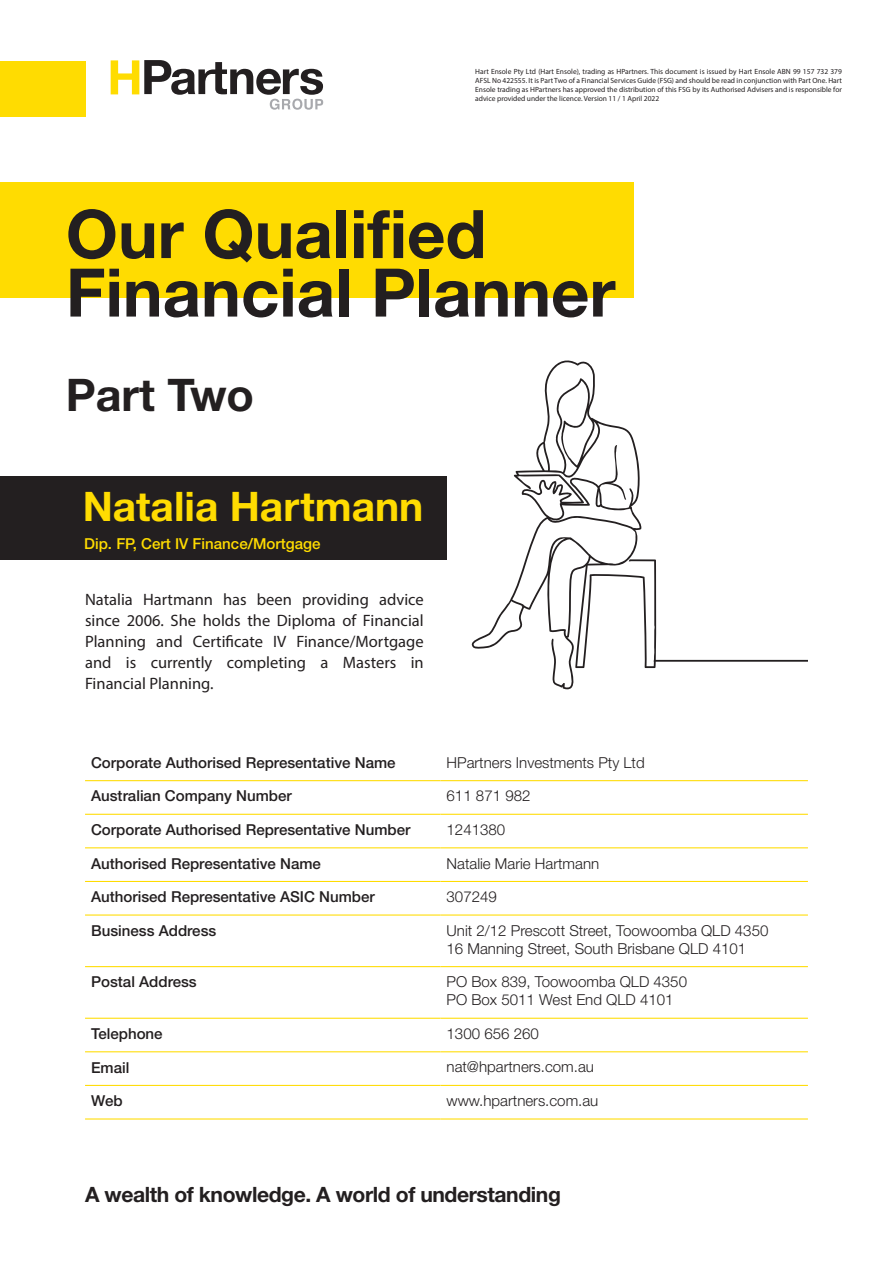
<style>
.page{position:relative;width:893px;height:1263px;background:#fff}
.page>*{position:absolute;margin:0;border:0;box-sizing:border-box;transform-origin:0 0}
.t1{font:700 67.05px/58.5px "Helvetica Neue";color:#231f20}
.t2{font:700 45px "Helvetica Neue";color:#231f20}
.t3{font:700 40.8px "Helvetica Neue";color:#ffdc01}
.t4{font:700 21.15px "Helvetica Neue";letter-spacing:-.02em;color:#231f20}
.t5{font:16.5px/21px "Myriad Pro";color:#231f20;text-align:justify}
.TABLE_BODY{font:300 15.15px/18.1px "Helvetica Neue";color:#231f20}
.BODY_COPY{font:500 15.15px "Helvetica Neue";color:#231f20}
.t6{font:500 15.15px "Helvetica Neue";color:#ffdc01}
.t7{font:7.5px/9px "Myriad Pro";color:#231f20;text-align:justify}
.s1{color:#fff}
</style>
<div class="page">
<div style="left:0;top:61px;width:85px;height:56px;background:#ffdc01"></div>
<svg style="left:111px;top:60px;width:212px;height:50px"></svg>
<hr style="left:85px;top:780px;width:356px;height:1px;background:#ffdc01">
<hr style="left:441px;top:780px;width:367px;height:1px;background:#ffdc01">
<hr style="left:85px;top:814px;width:356px;height:1px;background:#ffdc01">
<hr style="left:441px;top:814px;width:367px;height:1px;background:#ffdc01">
<hr style="left:85px;top:847px;width:356px;height:1px;background:#ffdc01">
<hr style="left:441px;top:847px;width:367px;height:1px;background:#ffdc01">
<hr style="left:85px;top:881px;width:356px;height:1px;background:#ffdc01">
<hr style="left:441px;top:881px;width:367px;height:1px;background:#ffdc01">
<hr style="left:85px;top:914px;width:356px;height:1px;background:#ffdc01">
<hr style="left:441px;top:914px;width:367px;height:1px;background:#ffdc01">
<hr style="left:85px;top:966px;width:356px;height:1px;background:#ffdc01">
<hr style="left:441px;top:966px;width:367px;height:1px;background:#ffdc01">
<hr style="left:85px;top:1018px;width:356px;height:1px;background:#ffdc01">
<hr style="left:441px;top:1018px;width:367px;height:1px;background:#ffdc01">
<hr style="left:85px;top:1051px;width:356px;height:1px;background:#ffdc01">
<hr style="left:441px;top:1051px;width:367px;height:1px;background:#ffdc01">
<hr style="left:85px;top:1085px;width:356px;height:1px;background:#ffdc01">
<hr style="left:441px;top:1085px;width:367px;height:1px;background:#ffdc01">
<hr style="left:85px;top:1118px;width:356px;height:1px;background:#ffdc01">
<hr style="left:441px;top:1118px;width:367px;height:1px;background:#ffdc01">
<div style="left:0;top:476px;width:446px;height:84px;background:#231f20"></div>
<svg style="left:472px;top:360px;width:336px;height:329px"></svg>
<div style="left:0;top:182px;width:634px;height:115px;background:#ffdc01"></div>
<p class="t7" style="left:475px;top:67px;width:368px">Hart Ensole Pty Ltd (Hart Ensole), trading as HPartners. This document is issued by Hart Ensole ABN 99 157 732 379<br>AFSL No 422555. It is Part Two of a Financial Services Guide (FSG) and should be read in conjunction with Part One. Hart Ensole trading as HPartners has approved the distribution of this FSG by its Authorised Advisers and is responsible for advice provided under the licence. Version 11 / 1 April 2022</p>
<p class="t1" style="left:66px;top:203px;width:551px">Our Qualified<br>Financial Planner</p>
<p class="t2" style="left:66px;top:367px;width:190px">Part Two</p>
<p class="t3" style="left:83px;top:481px;width:342px">Natalia Hartmann</p>
<p class="t6" style="left:84px;top:534px;width:238px">Dip. FP, Cert IV Finance/Mortgage</p>
<p class="t5" style="left:85px;top:588px;width:340px">Natalia Hartmann has been providing advice since 2006. She holds the Diploma of Financial Planning and Certificate IV Finance/Mortgage and is currently completing a Masters in Financial Planning.</p>
<p class="BODY_COPY" style="left:91px;top:753px;width:306px">Corporate Authorised Representative Name</p>
<p class="TABLE_BODY" style="left:447px;top:753px;width:200px">HPartners Investments Pty Ltd</p>
<p class="BODY_COPY" style="left:91px;top:787px;width:202px">Australian Company Number</p>
<p class="TABLE_BODY" style="left:447px;top:786px;width:85px">611 871 982</p>
<p class="BODY_COPY" style="left:91px;top:820px;width:321px">Corporate Authorised Representative Number</p>
<p class="TABLE_BODY" style="left:447px;top:820px;width:60px">1241380</p>
<p class="BODY_COPY" style="left:91px;top:854px;width:231px">Authorised Representative Name</p>
<p class="TABLE_BODY" style="left:447px;top:854px;width:154px">Natalie Marie Hartmann</p>
<p class="BODY_COPY" style="left:91px;top:888px;width:285px">Authorised Representative ASIC Number</p>
<p class="TABLE_BODY" style="left:447px;top:887px;width:52px">307249</p>
<p class="BODY_COPY" style="left:91px;top:921px;width:127px">Business Address</p>
<p class="TABLE_BODY" style="left:447px;top:921px;width:323px">Unit 2/12 Prescott Street, Toowoomba QLD 4350<br>16 Manning Street, South Brisbane QLD 4101</p>
<p class="BODY_COPY" style="left:91px;top:973px;width:107px">Postal Address</p>
<p class="TABLE_BODY" style="left:447px;top:972px;width:242px">PO Box 839, Toowoomba QLD 4350<br>PO Box 5011 West End QLD 4101</p>
<p class="BODY_COPY" style="left:91px;top:1024px;width:73px">Telephone</p>
<p class="TABLE_BODY" style="left:447px;top:1024px;width:94px">1300 656 260</p>
<p class="BODY_COPY" style="left:91px;top:1058px;width:40px">Email</p>
<p class="TABLE_BODY" style="left:447px;top:1058px;width:149px">nat@hpartners.com.au</p>
<p class="BODY_COPY" style="left:91px;top:1092px;width:33px">Web</p>
<p class="TABLE_BODY" style="left:447px;top:1091px;width:153px">www.hpartners.com.au</p>
<p class="t4" style="left:85px;top:1181px;width:483px">A wealth of knowledge. A world of understanding<span class="s1">.</span></p>
</div>
